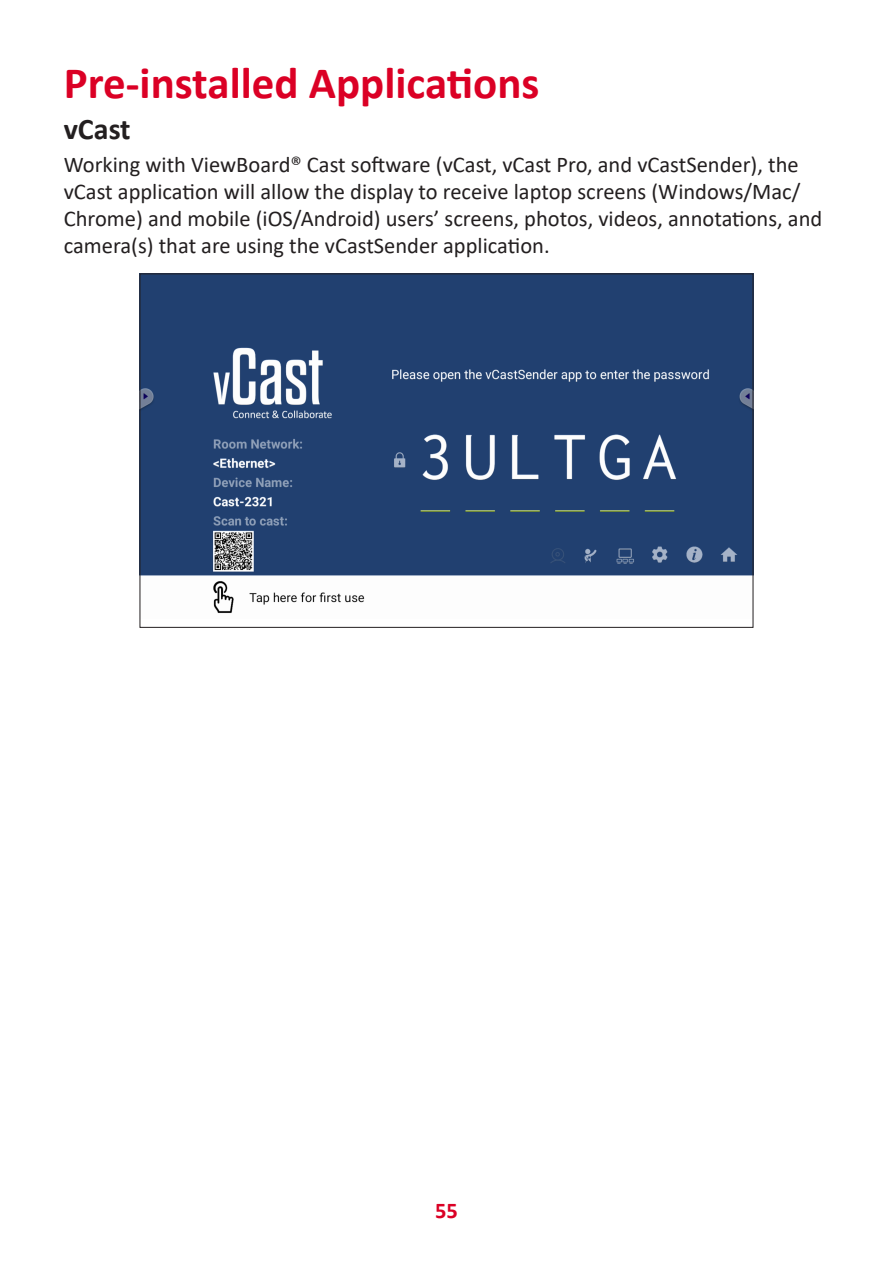
<style>
.page{position:relative;width:893px;height:1263px;background:#fff}
.page>*{position:absolute;margin:0;border:0;box-sizing:border-box;transform-origin:0 0}
.Heading_1{font:700 45px "Calibri";color:#db0025}
.Heading_2{font:700 30px "Calibri";color:#231f20}
.Body{font:22.5px/27px "Calibri";color:#231f20}
.t1{font:700 22.5px "Calibri";color:#db0025}
</style>
<div class="page">
<img style="left:142px;top:276px;width:609px;height:337px">
<p class="Heading_1" style="left:64px;top:51px;width:477px">Pre-installed Applications</p>
<p class="Heading_2" style="left:64px;top:108px;width:68px">vCast</p>
<p class="Body" style="left:64px;top:150px;width:760px">Working with ViewBoard® Cast software (vCast, vCast Pro, and vCastSender), the vCast application will allow the display to receive laptop screens (Windows/Mac/ Chrome) and mobile (iOS/Android) users’ screens, photos, videos, annotations, and camera(s) that are using the vCastSender application.</p>
<p class="t1" style="left:435px;top:1194px;width:24px">55</p>
</div>
